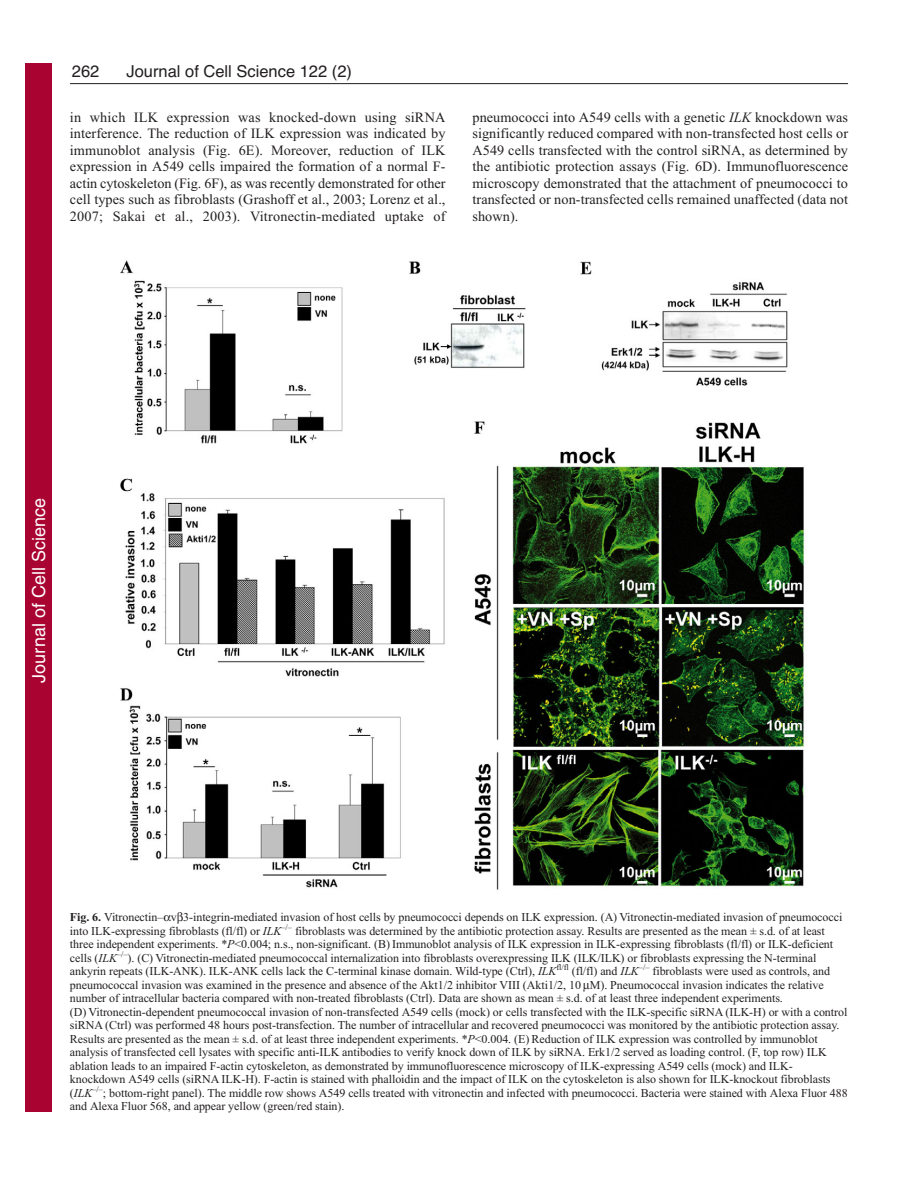
<style>
.page{position:relative;width:918px;height:1188px;background:#fff}
.page>*{position:absolute;margin:0;border:0;box-sizing:border-box;transform-origin:0 0}
.t1{font:18px "Helvetica";color:#fff}
.t2{font:16.5px "Helvetica";color:#231f20}
.t3{font:14.25px/16.5px "Times New Roman";letter-spacing:.005em;color:#231f20;text-align:justify}
.t4{font:12px/13.5px "Times New Roman";letter-spacing:-.005em;color:#231f20}
.s1{font-style:italic}
.s2{font-weight:700}
</style>
<div class="page">
<hr style="left:70px;top:83px;width:778px;height:1px;background:#231f20">
<img style="left:120px;top:260px;width:685px;height:630px">
<div style="left:26px;top:64px;width:26px;height:1048px;background:#a90332"></div>
<h2 class="t2" style="left:127px;top:65px;width:227px">Journal of Cell Science 122 (2)</h2>
<h2 class="t2" style="left:72px;top:65px;width:29px">262</h2>
<p class="t3" style="left:70px;top:110px;width:377px">in which ILK expression was knocked-down using siRNA interference. The reduction of ILK expression was indicated by immunoblot analysis (Fig. 6E). Moreover, reduction of ILK expression in A549 cells impaired the formation of a normal F&shy;actin cytoskeleton (Fig. 6F), as was recently demonstrated for other cell types such as fibroblasts (Grashoff et al., 2003; Lorenz et al., 2007; Sakai et al., 2003). Vitronectin-mediated uptake of</p>
<p class="t3" style="left:472px;top:110px;width:377px">pneumococci into A549 cells with a genetic <span class="s1">ILK</span> knockdown was significantly reduced compared with non-transfected host cells or A549 cells transfected with the control siRNA, as determined by the antibiotic protection assays (Fig. 6D). Immunofluorescence microscopy demonstrated that the attachment of pneumococci to transfected or non-transfected cells remained unaffected (data not shown).</p>
<h1 class="t1" style="left:28px;top:683px;width:186px;rotate:-90deg">Journal of Cell Science</h1>
<p class="t4" style="left:70px;top:911px;width:779px"><span class="s2">Fig. 6.</span> Vitronectin– v 3-integrin-mediated invasion of host cells by pneumococci depends on ILK expression. (A) Vitronectin-mediated invasion of pneumococci into ILK-expressing fibroblasts (fl/fl) or <span class="s1">ILK</span><sup>–/–</sup> fibroblasts was determined by the antibiotic protection assay. Results are presented as the mean ± s.d. of at least three independent experiments. *<span class="s1">P</span>&lt;0.004; n.s., non-significant. (B) Immunoblot analysis of ILK expression in ILK-expressing fibroblasts (fl/fl) or ILK-deficient cells (<span class="s1">ILK</span><sup>–/–</sup>). (C) Vitronectin-mediated pneumococcal internalization into fibroblasts overexpressing ILK (ILK/ILK) or fibroblasts expressing the N-terminal ankyrin repeats (ILK-ANK). ILK-ANK cells lack the C-terminal kinase domain. Wild-type (Ctrl), <span class="s1">ILK</span><sup>fl/fl</sup> (fl/fl) and <span class="s1">ILK</span><sup>–/–</sup> fibroblasts were used as controls, and pneumococcal invasion was examined in the presence and absence of the Akt1/2 inhibitor VIII (Akti1/2, 10 M). Pneumococcal invasion indicates the relative number of intracellular bacteria compared with non-treated fibroblasts (Ctrl). Data are shown as mean ± s.d. of at least three independent experiments.<br>(D) Vitronectin-dependent pneumococcal invasion of non-transfected A549 cells (mock) or cells transfected with the ILK-specific siRNA (ILK-H) or with a control siRNA (Ctrl) was performed 48 hours post-transfection. The number of intracellular and recovered pneumococci was monitored by the antibiotic protection assay.<br>Results are presented as the mean ± s.d. of at least three independent experiments. *<span class="s1">P</span>&lt;0.004. (E) Reduction of ILK expression was controlled by immunoblot analysis of transfected cell lysates with specific anti-ILK antibodies to verify knock down of ILK by siRNA. Erk1/2 served as loading control. (F, top row) ILK ablation leads to an impaired F-actin cytoskeleton, as demonstrated by immunofluorescence microscopy of ILK-expressing A549 cells (mock) and ILK&shy;knockdown A549 cells (siRNA ILK-H). F-actin is stained with phalloidin and the impact of ILK on the cytoskeleton is also shown for ILK-knockout fibroblasts (<span class="s1">ILK</span><sup>–/–</sup>; bottom-right panel). The middle row shows A549 cells treated with vitronectin and infected with pneumococci. Bacteria were stained with Alexa Fluor 488 and Alexa Fluor 568, and appear yellow (green/red stain).</p>
</div>
